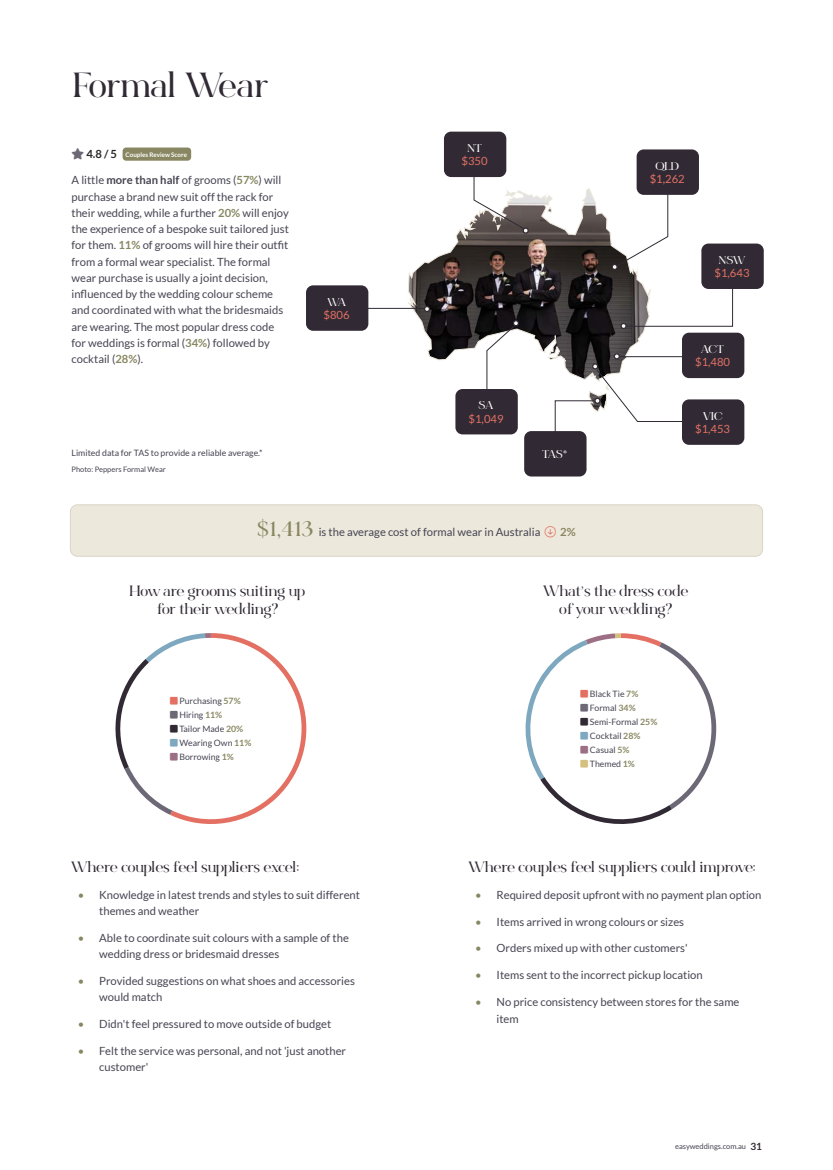
<style>
.page{position:relative;width:833px;height:1170px;background:#fff}
.page>*{position:absolute;margin:0;border:0;box-sizing:border-box;transform-origin:0 0}
.t1{font:700 35px "Bon Vivant Serif";letter-spacing:-.005em;color:#312a35}
.t2{font:700 15px/18px "Bon Vivant Serif";color:#312a35;text-align:center}
.t3{font:11.25px/16.2px "Lato";color:#454452}
.t4{font:11.25px "Lato";color:#e37062}
.t5{font:700 11.25px "Bon Vivant Serif";letter-spacing:-.01em;color:#fff}
.t6{font:700 11.25px "Lato";color:#292829}
.t7{font:700 11.25px "Lato";color:#898762}
.t8{font:8.75px "Lato";color:#454452}
.t9{font:7.5px "Lato";color:#454452}
.t10{font:700 6.25px "Lato";color:#fff}
.s1{color:#6c6876}
.s2{font-weight:700}
.s3{font-weight:700;color:#898762}
.s4{font-family:"Bon Vivant Serif";font-weight:700;font-size:22.5px;color:#898762}
.s5{color:#e37062}
.s6{color:#312a35}
.s7{color:#7ea8bf}
.s8{color:#9c6f85}
.s9{color:#898762}
.s10{color:#d4c07f}
.s11{font-weight:700;font-size:10px;color:#312a35}
</style>
<div class="page">
<div style="left:70px;top:505px;width:692px;height:51px;background:#ede8dc;border-radius:7px"></div>
<div style="left:70px;top:504px;width:693px;height:52px;border:1px solid #dad5c6;border-radius:7px"></div>
<svg style="left:396px;top:188px;width:249px;height:173px"></svg>
<div style="left:613px;top:353px;width:7px;height:6px;border:1px solid #312a35;border-radius:50%"></div>
<div style="left:611px;top:264px;width:7px;height:6px;border:1px solid #312a35;border-radius:50%"></div>
<div style="left:522px;top:227px;width:7px;height:7px;border:1px solid #312a35;border-radius:50%"></div>
<svg style="left:424px;top:306px;width:6px;height:6px"></svg>
<svg style="left:473px;top:160px;width:55px;height:73px"></svg>
<div style="left:444px;top:132px;width:62px;height:45px;background:#312a35;border-radius:7px"></div>
<svg style="left:612px;top:188px;width:56px;height:81px"></svg>
<svg style="left:486px;top:320px;width:33px;height:72px"></svg>
<div style="left:636px;top:149px;width:63px;height:46px;background:#312a35;border-radius:7px"></div>
<svg style="left:620px;top:286px;width:113px;height:43px"></svg>
<div style="left:701px;top:243px;width:62px;height:46px;background:#312a35;border-radius:7px"></div>
<hr style="left:311px;top:308px;width:113px;height:1px;background:#312a35">
<div style="left:682px;top:332px;width:62px;height:46px;background:#312a35;border-radius:7px"></div>
<div style="left:306px;top:285px;width:62px;height:46px;background:#312a35;border-radius:7px"></div>
<div style="left:455px;top:389px;width:63px;height:45px;background:#312a35;border-radius:7px"></div>
<div style="left:682px;top:399px;width:62px;height:46px;background:#312a35;border-radius:7px"></div>
<svg style="left:554px;top:354px;width:158px;height:100px"></svg>
<div style="left:524px;top:431px;width:62px;height:45px;background:#312a35;border-radius:7px"></div>
<div style="left:123px;top:147px;width:68px;height:14px;background:#898762;border-radius:4px"></div>
<svg style="left:115px;top:633px;width:192px;height:191px"></svg>
<svg style="left:525px;top:633px;width:192px;height:191px"></svg>
<h1 class="t1" style="left:73px;top:65px;width:197px">Formal Wear</h1>
<p class="t6" style="left:71px;top:147px;width:47px"><span class="s1">▲▼</span> 4.8 / 5</p>
<p class="t10" style="left:126px;top:151px;width:63px">Couples Review Score</p>
<p class="t3" style="left:71px;top:172px;width:219px">A little <span class="s2">more than half</span> of grooms (<span class="s3">57%</span>) will purchase a brand new suit off the rack for their wedding, while a further <span class="s3">20%</span> will enjoy the experience of a bespoke suit tailored just for them. <span class="s3">11%</span> of grooms will hire their outfit from a formal wear specialist. The formal wear purchase is usually a joint decision, influenced by the wedding colour scheme and coordinated with what the bridesmaids are wearing. The most popular dress code for weddings is formal (<span class="s3">34%</span>) followed by cocktail (<span class="s3">28%</span>).</p>
<p class="t8" style="left:71px;top:447px;width:193px">Limited data for TAS to provide a reliable average.*</p>
<p class="t9" style="left:71px;top:465px;width:96px">Photo: Peppers Formal Wear</p>
<p class="t5" style="left:327px;top:295px;width:21px">WA</p>
<p class="t4" style="left:323px;top:309px;width:28px">$806</p>
<p class="t5" style="left:467px;top:141px;width:17px">NT</p>
<p class="t4" style="left:461px;top:155px;width:28px">$350</p>
<p class="t5" style="left:655px;top:159px;width:25px">QLD</p>
<p class="t4" style="left:649px;top:173px;width:37px">$1,262</p>
<p class="t5" style="left:718px;top:253px;width:29px">NSW</p>
<p class="t4" style="left:714px;top:267px;width:37px">$1,643</p>
<p class="t5" style="left:701px;top:342px;width:24px">ACT</p>
<p class="t4" style="left:695px;top:356px;width:37px">$1,480</p>
<p class="t5" style="left:478px;top:398px;width:16px">SA</p>
<p class="t4" style="left:468px;top:412px;width:37px">$1,049</p>
<p class="t5" style="left:702px;top:409px;width:21px">VIC</p>
<p class="t4" style="left:695px;top:423px;width:37px">$1,453</p>
<p class="t5" style="left:542px;top:447px;width:27px">TAS*</p>
<p class="t3" style="left:257px;top:523px;width:290px"><span class="s4">$1,413</span> is the average cost of formal wear in Australia <span class="s5">●□□■</span></p>
<p class="t7" style="left:560px;top:525px;width:17px">2%</p>
<h2 class="t2" style="left:129px;top:582px;width:177px">How are grooms suiting up for their wedding?</h2>
<h2 class="t2" style="left:543px;top:582px;width:147px">What’s the dress code of your wedding?</h2>
<p class="t8" style="left:170px;top:695px;width:72px"><span class="s5">▲❑◆</span> Purchasing <span class="s3">57%</span></p>
<p class="t8" style="left:170px;top:709px;width:54px"><span class="s1">▲❑◆</span> Hiring <span class="s3">11%</span></p>
<p class="t8" style="left:170px;top:723px;width:75px"><span class="s6">▲❑◆</span> Tailor Made <span class="s3">20%</span></p>
<p class="t8" style="left:170px;top:737px;width:83px"><span class="s7">▲❑◆</span> Wearing Own <span class="s3">11%</span></p>
<p class="t8" style="left:170px;top:751px;width:65px"><span class="s8">▲❑◆</span> Borrowing <span class="s3">1%</span></p>
<h2 class="t2" style="left:71px;top:857px;width:230px">Where couples feel suppliers excel:</h2>
<p class="t3" style="left:99px;top:886px;width:262px;text-indent:-21px"><span class="s9">•</span> Knowledge in latest trends and styles to suit different themes and weather</p>
<p class="t3" style="left:99px;top:929px;width:251px;text-indent:-21px"><span class="s9">•</span> Able to coordinate suit colours with a sample of the wedding dress or bridesmaid dresses</p>
<p class="t3" style="left:99px;top:972px;width:257px;text-indent:-21px"><span class="s9">•</span> Provided suggestions on what shoes and accessories would match</p>
<p class="t3" style="left:78px;top:1015px;width:255px"><span class="s9">•</span> Didn't feel pressured to move outside of budget</p>
<p class="t3" style="left:99px;top:1042px;width:248px;text-indent:-21px"><span class="s9">•</span> Felt the service was personal, and not 'just another customer'</p>
<p class="t8" style="left:580px;top:688px;width:59px"><span class="s5">▲❑◆</span> Black Tie <span class="s3">7%</span></p>
<p class="t8" style="left:580px;top:702px;width:57px"><span class="s1">▲❑◆</span> Formal <span class="s3">34%</span></p>
<p class="t8" style="left:580px;top:716px;width:78px"><span class="s6">▲❑◆</span> Semi-Formal <span class="s3">25%</span></p>
<p class="t8" style="left:580px;top:730px;width:61px"><span class="s7">▲❑◆</span> Cocktail <span class="s3">28%</span></p>
<p class="t8" style="left:580px;top:744px;width:50px"><span class="s8">▲❑◆</span> Casual <span class="s3">5%</span></p>
<p class="t8" style="left:580px;top:758px;width:56px"><span class="s10">▲❑◆</span> Themed <span class="s3">1%</span></p>
<h2 class="t2" style="left:468px;top:857px;width:289px">Where couples feel suppliers could improve:</h2>
<p class="t3" style="left:475px;top:886px;width:288px"><span class="s9">•</span> Required deposit upfront with no payment plan option</p>
<p class="t3" style="left:475px;top:913px;width:210px"><span class="s9">•</span> Items arrived in wrong colours or sizes</p>
<p class="t3" style="left:475px;top:940px;width:214px"><span class="s9">•</span> Orders mixed up with other customers'</p>
<p class="t3" style="left:475px;top:967px;width:229px"><span class="s9">•</span> Items sent to the incorrect pickup location</p>
<p class="t3" style="left:496px;top:993px;width:244px;text-indent:-21px"><span class="s9">•</span> No price consistency between stores for the same item</p>
<p class="t9" style="left:675px;top:1141px;width:88px">easyweddings.com.au <span class="s11">31</span></p>
</div>
